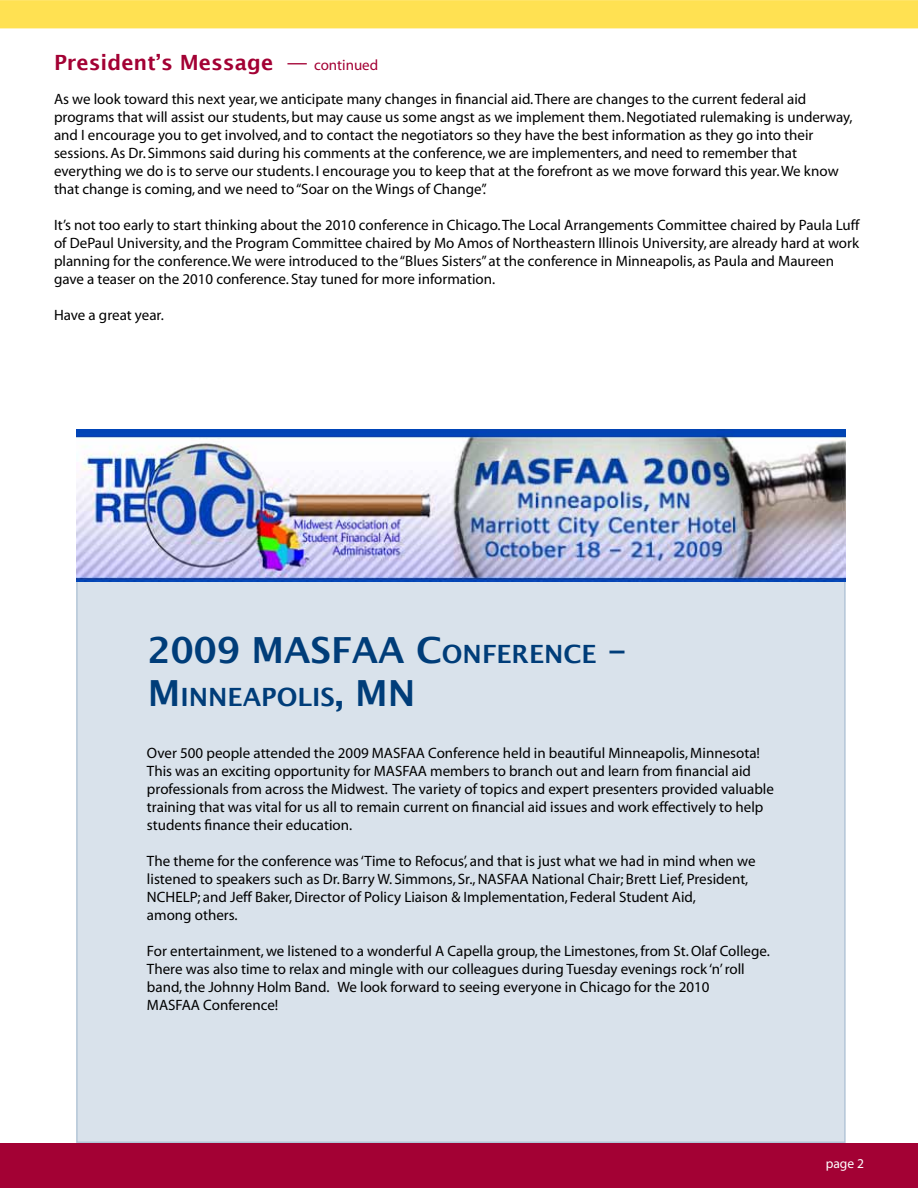
<style>
.page{position:relative;width:918px;height:1188px;background:#fff}
.page>*{position:absolute;margin:0;border:0;box-sizing:border-box;transform-origin:0 0}
.t1{font:600 36px "Lucida Sans";color:#003d79}
.t2{font:600 25.2px "Lucida Sans";color:#003d79}
.t3{font:600 21px "Lucida Sans";color:#a30134}
.t4{font:15px/18px "Myriad";color:#000}
.t5{font:13.5px "Myriad";color:#fff}
.s1{font-family:"Myriad";font-weight:400;font-size:15px}
.s2{font-size:25.2px}
.s3{font-size:36px}
</style>
<div class="page">
<div style="left:0;top:1143px;width:918px;height:45px;background:#a30134"></div>
<div style="left:0;top:0;width:918px;height:28px;background:#ffe152"></div>
<div style="left:76px;top:429px;width:770px;height:714px;background:#d9e2eb;border:2px solid #b3c5d7"></div>
<img style="left:76px;top:429px;width:770px;height:153px">
<h3 class="t3" style="left:54px;top:51px;width:326px">President’s Message — <span class="s1">continued</span></h3>
<p class="t4" style="left:54px;top:91px;width:800px">As we look toward this next year, we anticipate many changes in financial aid. There are changes to the current federal aid programs that will assist our students, but may cause us some angst as we implement them. Negotiated rulemaking is underway, and I encourage you to get involved, and to contact the negotiators so they have the best information as they go into their sessions. As Dr. Simmons said during his comments at the conference, we are implementers, and need to remember that everything we do is to serve our students. I encourage you to keep that at the forefront as we move forward this year. We know that change is coming, and we need to “Soar on the Wings of Change”.</p>
<p class="t4" style="left:54px;top:217px;width:807px">It’s not too early to start thinking about the 2010 conference in Chicago. The Local Arrangements Committee chaired by Paula Luff of DePaul University, and the Program Committee chaired by Mo Amos of Northeastern Illinois University, are already hard at work planning for the conference. We were introduced to the “Blues Sisters” at the conference in Minneapolis, as Paula and Maureen gave a teaser on the 2010 conference. Stay tuned for more information.</p>
<p class="t4" style="left:54px;top:307px;width:111px">Have a great year.</p>
<h1 class="t1" style="left:148px;top:630px;width:480px">2009 MASFAA C<span class="s2">ONFERENCE</span> –</h1>
<h2 class="t2" style="left:148px;top:683px;width:236px"><span class="s3">M</span> INNEAPOLIS<span class="s3">, MN</span></h2>
<p class="t4" style="left:147px;top:745px;width:628px">Over 500 people attended the 2009 MASFAA Conference held in beautiful Minneapolis, Minnesota!<br>This was an exciting opportunity for MASFAA members to branch out and learn from financial aid professionals from across the Midwest. The variety of topics and expert presenters provided valuable training that was vital for us all to remain current on financial aid issues and work effectively to help students finance their education.</p>
<p class="t4" style="left:147px;top:853px;width:610px">The theme for the conference was ‘Time to Refocus’, and that is just what we had in mind when we listened to speakers such as Dr. Barry W. Simmons, Sr., NASFAA National Chair; Brett Lief, President, NCHELP; and Jeff Baker, Director of Policy Liaison &amp; Implementation, Federal Student Aid,<br>among others.</p>
<p class="t4" style="left:147px;top:943px;width:624px">For entertainment, we listened to a wonderful A Capella group, the Limestones, from St. Olaf College.<br>There was also time to relax and mingle with our colleagues during Tuesday evenings rock ‘n’ roll band, the Johnny Holm Band. We look forward to seeing everyone in Chicago for the 2010<br>MASFAA Conference!</p>
<p class="t5" style="left:826px;top:1157px;width:40px">page 2</p>
</div>
